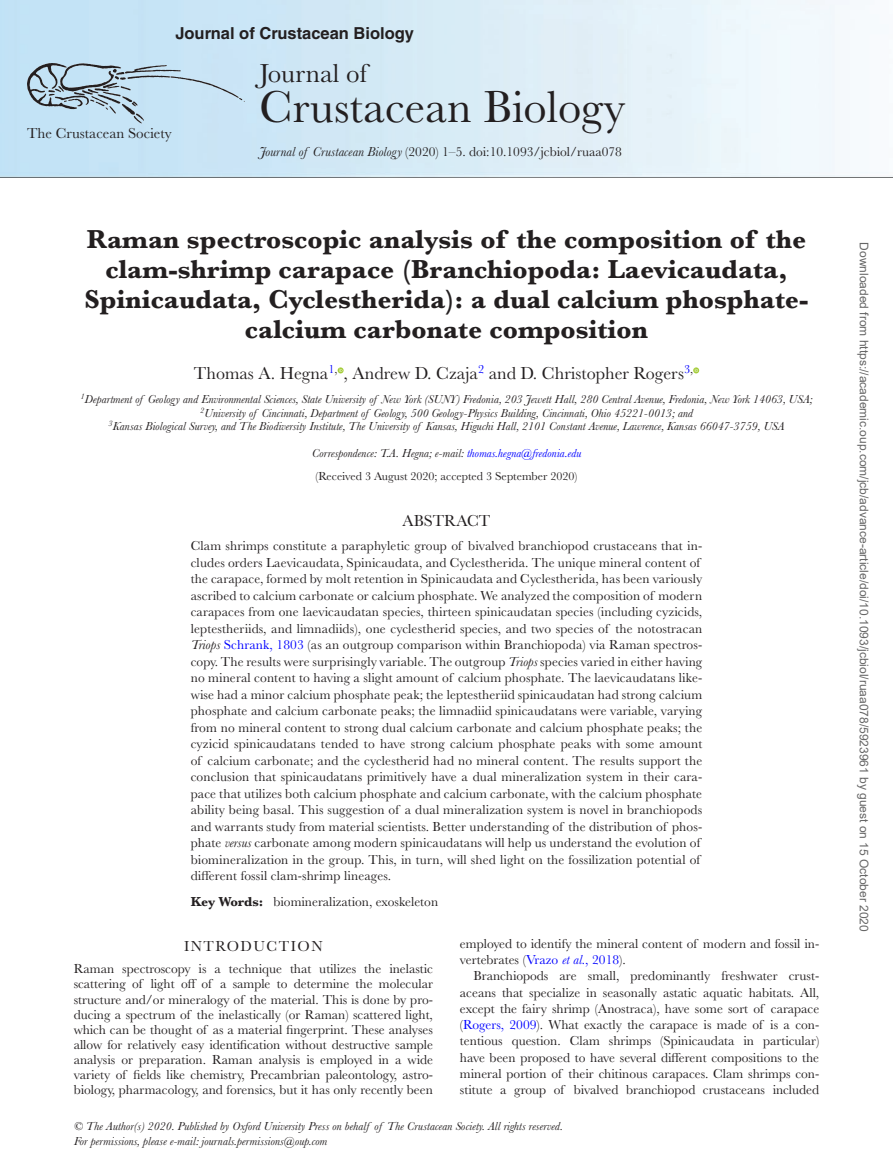
<style>
.page{position:relative;width:893px;height:1174px;background:#fff}
.page>*{position:absolute;margin:0;border:0;box-sizing:border-box;transform-origin:0 0}
.t1{font:46.5px "Baskerville MT Std";color:#231f20}
.t2{font:700 27px/30px "Baskerville MT Std";color:#231f20;text-align:center}
.t3{font:27px "Baskerville MT Std";color:#231f20}
.t4{font:18px "Baskerville MT Std";color:#231f20}
.t5{font:700 16.5px "Helvetica LT Std";color:#231f20}
.t6{font:16.5px "Baskerville MT Std";color:#231f20}
.t7{font:15px "Baskerville MT Std";color:#242021}
.t8{font:15px "Baskerville MT Std";letter-spacing:.1em;color:#231f20}
.t9{font:13.5px/16.5px "Baskerville MT Std";letter-spacing:.01em;color:#231f20}
.t10{font:italic 12px/13.5px "Baskerville MT Std";color:#231f20}
.t11{font:12px "Arial";color:#666}
.t12{font:12px/22.5px "Baskerville MT Std";color:#231f20;text-align:center}
.s1{font-style:italic}
.s2{font-style:italic;color:#00f}
.s3{color:#00f}
.s4{font-weight:700}
</style>
<div class="page">
<img style="left:0;top:0;width:893px;height:178px">
<svg style="left:27px;top:63px;width:218px;height:60px;background:#b3ccdc"></svg>
<svg style="left:338px;top:367px;width:6px;height:6px"></svg>
<svg style="left:693px;top:367px;width:6px;height:6px"></svg>
<p class="t5" style="left:176px;top:23px;width:240px">Journal of Crustacean Biology</p>
<h2 class="t3" style="left:260px;top:58px;width:109px">Journal of</h2>
<h1 class="t1" style="left:260px;top:80px;width:367px">Crustacean Biology</h1>
<p class="t9" style="left:260px;top:144px;width:364px"><span class="s1">Journal of Crustacean Biology</span> (2020) 1–5. doi:10.1093/jcbiol/ruaa078</p>
<p class="t7" style="left:27px;top:124px;width:146px">The Crustacean Society</p>
<h2 class="t2" style="left:85px;top:225px;width:725px">Raman spectroscopic analysis of the composition of the clam-shrimp carapace (Branchiopoda: Laevicaudata, Spinicaudata, Cyclestherida): a dual calcium phosphate&shy;calcium carbonate composition</h2>
<h3 class="t4" style="left:194px;top:363px;width:501px">Thomas A. Hegna<sup>1</sup><sup>,</sup> , Andrew D. Czaja<sup>2</sup> and D. Christopher Rogers<sup>3</sup><sup>,</sup></h3>
<p class="t10" style="left:80px;top:392px;width:733px;text-align:center"><sup>1</sup>Department of Geology and Environmental Sciences, State University of New York (SUNY) Fredonia, 203 Jewett Hall, 280 Central Avenue, Fredonia, New York 14063, USA;<br><sup>2</sup>University of Cincinnati, Department of Geology, 500 Geology-Physics Building, Cincinnati, Ohio 45221-0013; and<br><sup>3</sup>Kansas Biological Survey, and The Biodiversity Institute, The University of Kansas, Higuchi Hall, 2101 Constant Avenue, Lawrence, Kansas 66047-3759, USA</p>
<p class="t12" style="left:312px;top:442px;width:271px"><span class="s1">Correspondence: T.A. Hegna; e-mail:</span> <span class="s2">thomas.hegna@fredonia.edu </span>(Received 3 August 2020; accepted 3 September 2020)</p>
<p class="t6" style="left:403px;top:511px;width:89px">ABSTRACT</p>
<p class="t9" style="left:191px;top:537px;width:513px">Clam shrimps constitute a paraphyletic group of bivalved branchiopod crustaceans that in&shy;cludes orders Laevicaudata, Spinicaudata, and Cyclestherida. The unique mineral content of the carapace, formed by molt retention in Spinicaudata and Cyclestherida, has been variously ascribed to calcium carbonate or calcium phosphate. We analyzed the composition of modern carapaces from one laevicaudatan species, thirteen spinicaudatan species (including cyzicids, leptestheriids, and limnadiids), one cyclestherid species, and two species of the notostracan <span class="s1">Triops</span> <span class="s3">Schrank, 1803</span> (as an outgroup comparison within Branchiopoda) via Raman spectros&shy;copy. The results were surprisingly variable. The outgroup <span class="s1">Triops</span> species varied in either having no mineral content to having a slight amount of calcium phosphate. The laevicaudatans like&shy;wise had a minor calcium phosphate peak; the leptestheriid spinicaudatan had strong calcium phosphate and calcium carbonate peaks; the limnadiid spinicaudatans were variable, varying from no mineral content to strong dual calcium carbonate and calcium phosphate peaks; the cyzicid spinicaudatans tended to have strong calcium phosphate peaks with some amount of calcium carbonate; and the cyclestherid had no mineral content. The results support the conclusion that spinicaudatans primitively have a dual mineralization system in their cara&shy;pace that utilizes both calcium phosphate and calcium carbonate, with the calcium phosphate ability being basal. This suggestion of a dual mineralization system is novel in branchiopods and warrants study from material scientists. Better understanding of the distribution of phos&shy;phate <span class="s1">versus</span> carbonate among modern spinicaudatans will help us understand the evolution of biomineralization in the group. This, in turn, will shed light on the fossilization potential of different fossil clam-shrimp lineages.</p>
<p class="t9" style="left:191px;top:893px;width:249px"><span class="s4">Key Words:</span> biomineralization, exoskeleton</p>
<p class="t8" style="left:184px;top:937px;width:140px">INTRODUCTION</p>
<p class="t9" style="left:74px;top:961px;width:361px;line-height:15.1px;text-align:justify">Raman spectroscopy is a technique that utilizes the inelastic scattering of light off of a sample to determine the molecular structure and/or mineralogy of the material. This is done by pro&shy;ducing a spectrum of the inelastically (or Raman) scattered light, which can be thought of as a material fingerprint. These analyses allow for relatively easy identification without destructive sample analysis or preparation. Raman analysis is employed in a wide variety of fields like chemistry, Precambrian paleontology, astro&shy;biology, pharmacology, and forensics, but it has only recently been</p>
<p class="t9" style="left:460px;top:935px;width:361px">employed to identify the mineral content of modern and fossil in&shy;vertebrates (<span class="s3">Vrazo</span> <span class="s2">et al.</span><span class="s3">, 2018</span>).</p>
<p class="t9" style="left:460px;top:967px;width:361px;text-align:justify;text-indent:14px">Branchiopods are small, predominantly freshwater crust&shy;aceans that specialize in seasonally astatic aquatic habitats. All, except the fairy shrimp (Anostraca), have some sort of carapace (<span class="s3">Rogers, 2009</span>). What exactly the carapace is made of is a con&shy;tentious question. Clam shrimps (Spinicaudata in particular) have been proposed to have several different compositions to the mineral portion of their chitinous carapaces. Clam shrimps con&shy;stitute a group of bivalved branchiopod crustaceans included</p>
<p class="t10" style="left:74px;top:1118px;width:491px;line-height:15px">© The Author(s) 2020. Published by Oxford University Press on behalf of The Crustacean Society. All rights reserved.<br>For permissions, please e-mail: journals.permissions@oup.com</p>
<p class="t11" style="left:868px;top:242px;width:691px;rotate:90deg">Downloaded from https://academic.oup.com/jcb/advance-article/doi/10.1093/jcbiol/ruaa078/5923961 by guest on 15 October 2020</p>
</div>
